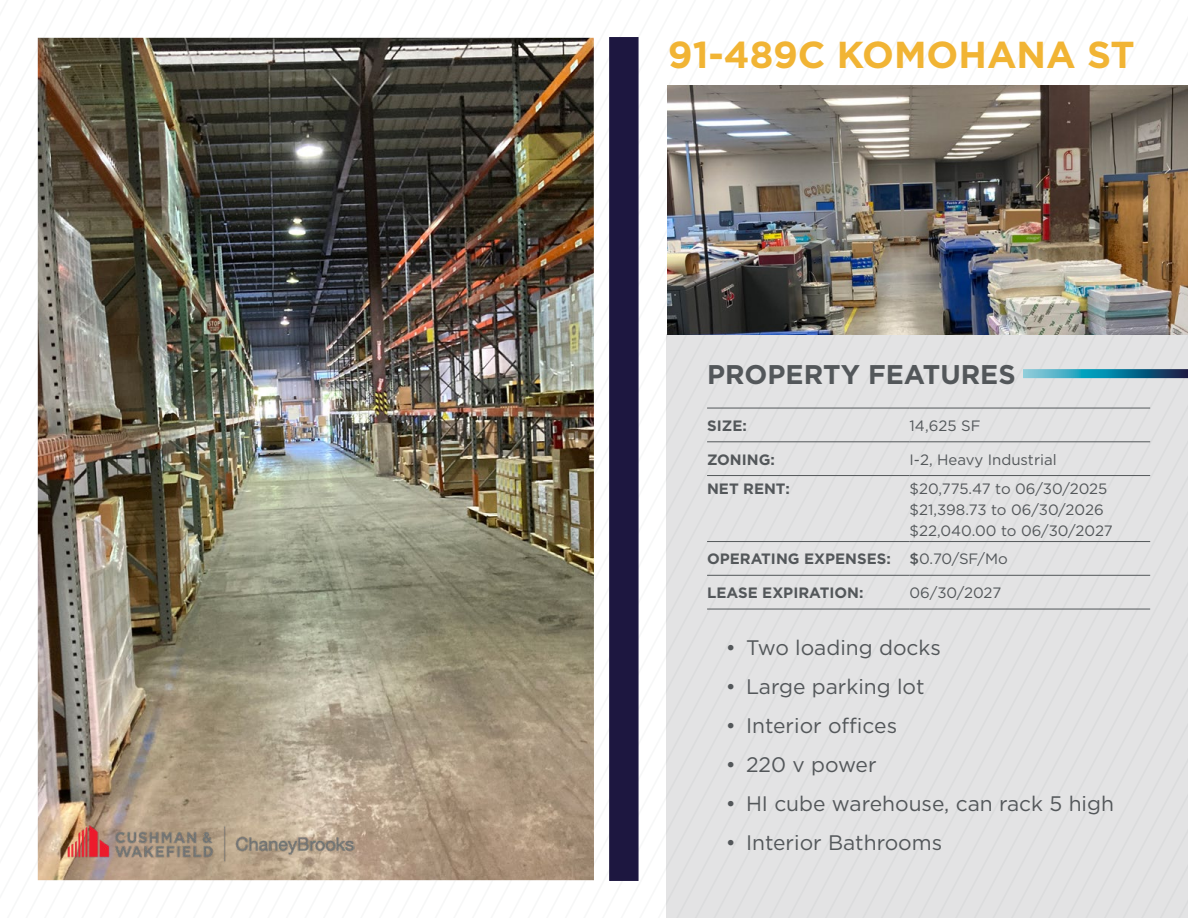
<style>
.page{position:relative;width:1188px;height:918px;background:#fff}
.page>*{position:absolute;margin:0;border:0;box-sizing:border-box;transform-origin:0 0}
.t1{font:700 37.5px "Gotham";color:#f1b434}
.t2{font:700 27px "Gotham";color:#53575a}
.t3{font:21px "Gotham";color:#53575a}
.t4{font:15px/21px "Gotham";color:#53575a}
.t5{font:700 15px "Gotham";color:#53575a}
.s1{font-weight:500}
</style>
<div class="page">
<img style="left:38px;top:38px;width:556px;height:842px">
<div style="left:609px;top:37px;width:30px;height:844px;background:#1d1740;border:2px solid #1d1740"></div>
<div style="left:667px;top:335px;width:521px;height:583px;background:#e3e3e4"></div>
<svg style="left:1023px;top:369px;width:165px;height:9px"></svg>
<hr style="left:707px;top:408px;width:203px;height:1px;background:#53575a">
<hr style="left:910px;top:408px;width:240px;height:1px;background:#53575a">
<hr style="left:707px;top:441px;width:203px;height:1px;background:#53575a">
<hr style="left:910px;top:441px;width:240px;height:1px;background:#53575a">
<hr style="left:707px;top:475px;width:203px;height:1px;background:#53575a">
<hr style="left:910px;top:475px;width:240px;height:1px;background:#53575a">
<hr style="left:707px;top:541px;width:203px;height:1px;background:#53575a">
<hr style="left:910px;top:541px;width:240px;height:1px;background:#53575a">
<hr style="left:707px;top:575px;width:203px;height:1px;background:#53575a">
<hr style="left:910px;top:575px;width:240px;height:1px;background:#53575a">
<hr style="left:707px;top:609px;width:203px;height:1px;background:#53575a">
<hr style="left:910px;top:609px;width:240px;height:1px;background:#53575a">
<img style="left:668px;top:85px;width:520px;height:250px">
<img style="left:60px;top:807px;width:294px;height:73px">
<h1 class="t1" style="left:668px;top:30px;width:468px">91-489C KOMOHANA ST</h1>
<h2 class="t2" style="left:707px;top:356px;width:310px">PROPERTY FEATURES</h2>
<p class="t5" style="left:707px;top:416px;width:41px">SIZE:</p>
<p class="t4" style="left:910px;top:415px;width:72px">14,625 SF</p>
<p class="t5" style="left:707px;top:449px;width:69px">ZONING:</p>
<p class="t4" style="left:910px;top:449px;width:149px">I-2, Heavy Industrial</p>
<p class="t5" style="left:707px;top:478px;width:84px">NET RENT:</p>
<p class="t4" style="left:910px;top:477px;width:205px">$20,775.47 to 06/30/2025 $21,398.73 to 06/30/2026 $22,040.00 to 06/30/2027</p>
<p class="t5" style="left:707px;top:549px;width:185px">OPERATING EXPENSES:</p>
<p class="t4" style="left:910px;top:548px;width:100px"><span class="s1">$</span>0.70/SF/Mo</p>
<p class="t5" style="left:707px;top:583px;width:158px">LEASE EXPIRATION:</p>
<p class="t4" style="left:910px;top:582px;width:93px">06/30/2027</p>
<h3 class="t3" style="left:726px;top:634px;width:217px">• Two loading docks</h3>
<h3 class="t3" style="left:726px;top:673px;width:200px">• Large parking lot</h3>
<h3 class="t3" style="left:726px;top:712px;width:173px">• Interior offices</h3>
<h3 class="t3" style="left:726px;top:751px;width:152px">• 220 v power</h3>
<h3 class="t3" style="left:726px;top:790px;width:390px">• HI cube warehouse, can rack 5 high</h3>
<h3 class="t3" style="left:726px;top:829px;width:218px">• Interior Bathrooms</h3>
</div>
